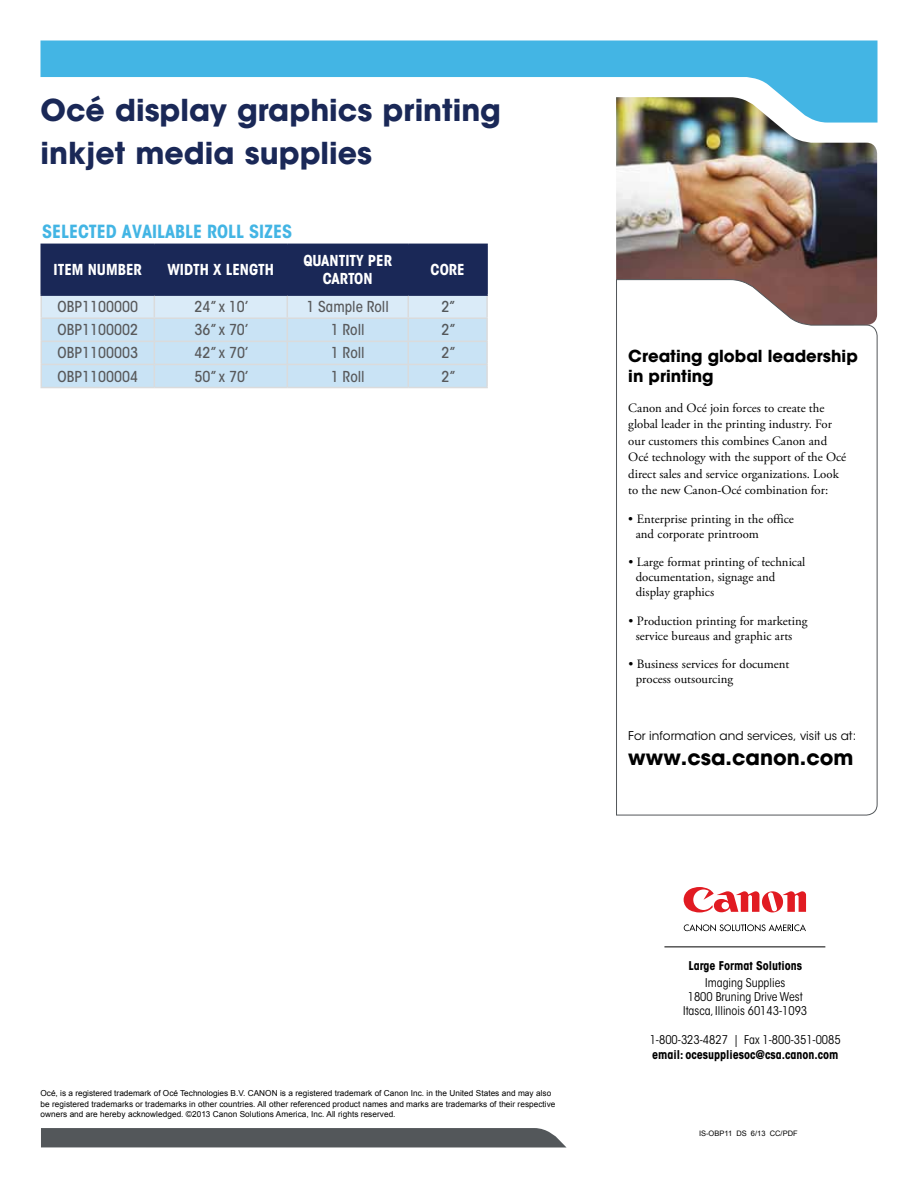
<style>
.page{position:relative;width:918px;height:1188px;background:#fff}
.page>*{position:absolute;margin:0;border:0;box-sizing:border-box;transform-origin:0 0}
.t1{font:700 30px/43.2px "ITC Avant Garde Std";color:#1a2857}
.t2{font:700 20.7px "ITC Avant Garde Std";color:#000}
.t3{font:700 condensed 18px "ITC Avant Garde Std";color:#43b5e4}
.t4{font:700 16.5px/20.2px "ITC Avant Garde Std";color:#000}
.t5{font:500 condensed 15px "ITC Avant Garde Std";color:#58595b}
.t6{font:700 condensed 15px "ITC Avant Garde Std";color:#fff}
.t7{font:500 condensed 15px "ITC Avant Garde Std";color:#53575a}
.t8{font:12.75px/16.5px "Adobe Garamond Pro";color:#000}
.t9{font:condensed 12px/14.4px "ITC Avant Garde Std";color:#000;text-align:center}
.t10{font:700 condensed 12px "ITC Avant Garde Std";color:#000}
.t11{font:12px "ITC Avant Garde Std";color:#000}
.t12{font:8.25px/10.5px "Arial";letter-spacing:.005em;color:#000}
.t13{font:7.5px "Arial";color:#000}
</style>
<div class="page">
<svg style="left:40px;top:40px;width:838px;height:83px;fill:#43b5e4"></svg>
<img style="left:616px;top:97px;width:261px;height:182px">
<svg style="left:616px;top:279px;width:262px;height:537px"></svg>
<hr style="left:664px;top:947px;width:161px;height:1px;background:#000">
<svg style="left:684px;top:924px;width:122px;height:7px"></svg>
<svg style="left:684px;top:887px;width:122px;height:25px"></svg>
<svg style="left:41px;top:1128px;width:526px;height:20px;background:#5b5f62"></svg>
<hr style="left:40px;top:296px;width:2px;height:21px;background:#dadbdc">
<hr style="left:486px;top:296px;width:2px;height:21px;background:#dadbdc">
<hr style="left:40px;top:317px;width:114px;height:2px;background:#dadbdc">
<hr style="left:40px;top:319px;width:2px;height:22px;background:#dadbdc">
<hr style="left:408px;top:317px;width:80px;height:2px;background:#dadbdc">
<hr style="left:486px;top:319px;width:2px;height:22px;background:#dadbdc">
<hr style="left:40px;top:341px;width:114px;height:1px;background:#dadbdc">
<hr style="left:40px;top:342px;width:2px;height:22px;background:#dadbdc">
<hr style="left:408px;top:341px;width:80px;height:1px;background:#dadbdc">
<hr style="left:486px;top:342px;width:2px;height:22px;background:#dadbdc">
<hr style="left:40px;top:364px;width:114px;height:1px;background:#dadbdc">
<hr style="left:40px;top:365px;width:2px;height:22px;background:#dadbdc">
<svg style="left:42px;top:245px;width:444px;height:142px;background:#8fa2bd"></svg>
<hr style="left:408px;top:364px;width:80px;height:1px;background:#dadbdc">
<hr style="left:407px;top:365px;width:2px;height:22px;background:#dadbdc">
<hr style="left:486px;top:365px;width:2px;height:22px;background:#dadbdc">
<hr style="left:40px;top:387px;width:114px;height:1px;background:#dadbdc">
<hr style="left:154px;top:387px;width:133px;height:1px;background:#dadbdc">
<hr style="left:287px;top:387px;width:121px;height:1px;background:#dadbdc">
<hr style="left:408px;top:387px;width:80px;height:1px;background:#dadbdc">
<hr style="left:40px;top:244px;width:114px;height:1px;background:#1a2857">
<hr style="left:40px;top:245px;width:2px;height:49px;background:#1a2857">
<hr style="left:154px;top:244px;width:133px;height:1px;background:#1a2857">
<hr style="left:154px;top:245px;width:1px;height:49px;background:#1a2857">
<hr style="left:287px;top:244px;width:121px;height:1px;background:#1a2857">
<hr style="left:287px;top:245px;width:1px;height:49px;background:#1a2857">
<hr style="left:408px;top:244px;width:80px;height:1px;background:#1a2857">
<hr style="left:407px;top:245px;width:2px;height:49px;background:#1a2857">
<hr style="left:486px;top:245px;width:2px;height:49px;background:#1a2857">
<hr style="left:40px;top:294px;width:114px;height:2px;background:#1a2857">
<hr style="left:154px;top:294px;width:133px;height:2px;background:#1a2857">
<hr style="left:287px;top:294px;width:121px;height:2px;background:#1a2857">
<hr style="left:408px;top:294px;width:80px;height:2px;background:#1a2857">
<h1 class="t1" style="left:40px;top:88px;width:462px">Océ display graphics printing inkjet media supplies</h1>
<h3 class="t3" style="left:42px;top:220px;width:252px">selected available roll sizes</h3>
<p class="t6" style="left:54px;top:260px;width:73px">ITEM NUMBER</p>
<p class="t6" style="left:167px;top:260px;width:21px">WIDTH</p>
<p class="t6" style="left:213px;top:260px;width:22px">X LENGTH</p>
<p class="t6" style="left:303px;top:251px;width:9px">QUANTITY</p>
<p class="t6" style="left:368px;top:251px;width:17px">PER</p>
<p class="t6" style="left:323px;top:269px;width:10px">CARTON</p>
<p class="t6" style="left:431px;top:260px;width:10px">CORE</p>
<p class="t5" style="left:58px;top:298px;width:82px">OBP1100000</p>
<p class="t5" style="left:194px;top:298px;width:56px">24” x 10’</p>
<p class="t5" style="left:306px;top:298px;width:84px">1 Sample Roll</p>
<p class="t7" style="left:441px;top:298px;width:16px">2”</p>
<p class="t5" style="left:58px;top:321px;width:82px">OBP1100002</p>
<p class="t5" style="left:194px;top:321px;width:56px">36” x 70’</p>
<p class="t5" style="left:331px;top:321px;width:36px">1 Roll</p>
<p class="t7" style="left:441px;top:321px;width:16px">2”</p>
<p class="t5" style="left:58px;top:344px;width:82px">OBP1100003</p>
<p class="t5" style="left:195px;top:344px;width:56px">42” x 70’</p>
<p class="t5" style="left:331px;top:344px;width:36px">1 Roll</p>
<p class="t5" style="left:441px;top:344px;width:16px">2”</p>
<p class="t5" style="left:58px;top:367px;width:82px">OBP1100004</p>
<p class="t5" style="left:195px;top:367px;width:56px">50” x 70’</p>
<p class="t5" style="left:331px;top:367px;width:36px">1 Roll</p>
<p class="t5" style="left:441px;top:367px;width:16px">2”</p>
<p class="t4" style="left:628px;top:345px;width:231px">Creating global leadership in printing</p>
<p class="t8" style="left:628px;top:400px;width:220px">Canon and Océ join forces to create the global leader in the printing industry. For our customers this combines Canon and Océ technology with the support of the Océ direct sales and service organizations. Look to the new Canon-Océ combination for:</p>
<p class="t8" style="left:636px;top:512px;width:160px;line-height:15px;text-indent:-7px">• Enterprise printing in the office and corporate printroom</p>
<p class="t8" style="left:636px;top:555px;width:171px;line-height:15px;text-indent:-7px">• Large format printing of technical documentation, signage and display graphics</p>
<p class="t8" style="left:636px;top:614px;width:173px;line-height:15px;text-indent:-7px">• Production printing for marketing service bureaus and graphic arts</p>
<p class="t8" style="left:636px;top:657px;width:155px;line-height:15px;text-indent:-7px">• Business services for document process outsourcing</p>
<p class="t11" style="left:628px;top:729px;width:229px">For information and services, visit us at:</p>
<h2 class="t2" style="left:628px;top:744px;width:227px">www.csa.canon.com</h2>
<p class="t12" style="left:40px;top:1088px;width:517px">Océ, is a registered trademark of Océ Technologies B.V. CANON is a registered trademark of Canon Inc. in the United States and may also be registered trademarks or trademarks in other countries. All other referenced product names and marks are trademarks of their respective owners and are hereby acknowledged. ©2013 Canon Solutions America, Inc. All rights reserved.</p>
<p class="t10" style="left:688px;top:958px;width:115px">Large Format Solutions</p>
<p class="t9" style="left:683px;top:975px;width:125px">Imaging Supplies<br>1800 Bruning Drive West<br>Itasca, Illinois 60143-1093</p>
<p class="t9" style="left:650px;top:1033px;width:193px">1-800-323-4827 | Fax 1-800-351-0085</p>
<p class="t10" style="left:652px;top:1047px;width:188px">email: ocesuppliesoc@csa.canon.com</p>
<p class="t13" style="left:699px;top:1129px;width:100px">IS-OBP11 DS 6/13 CC/PDF</p>
</div>
